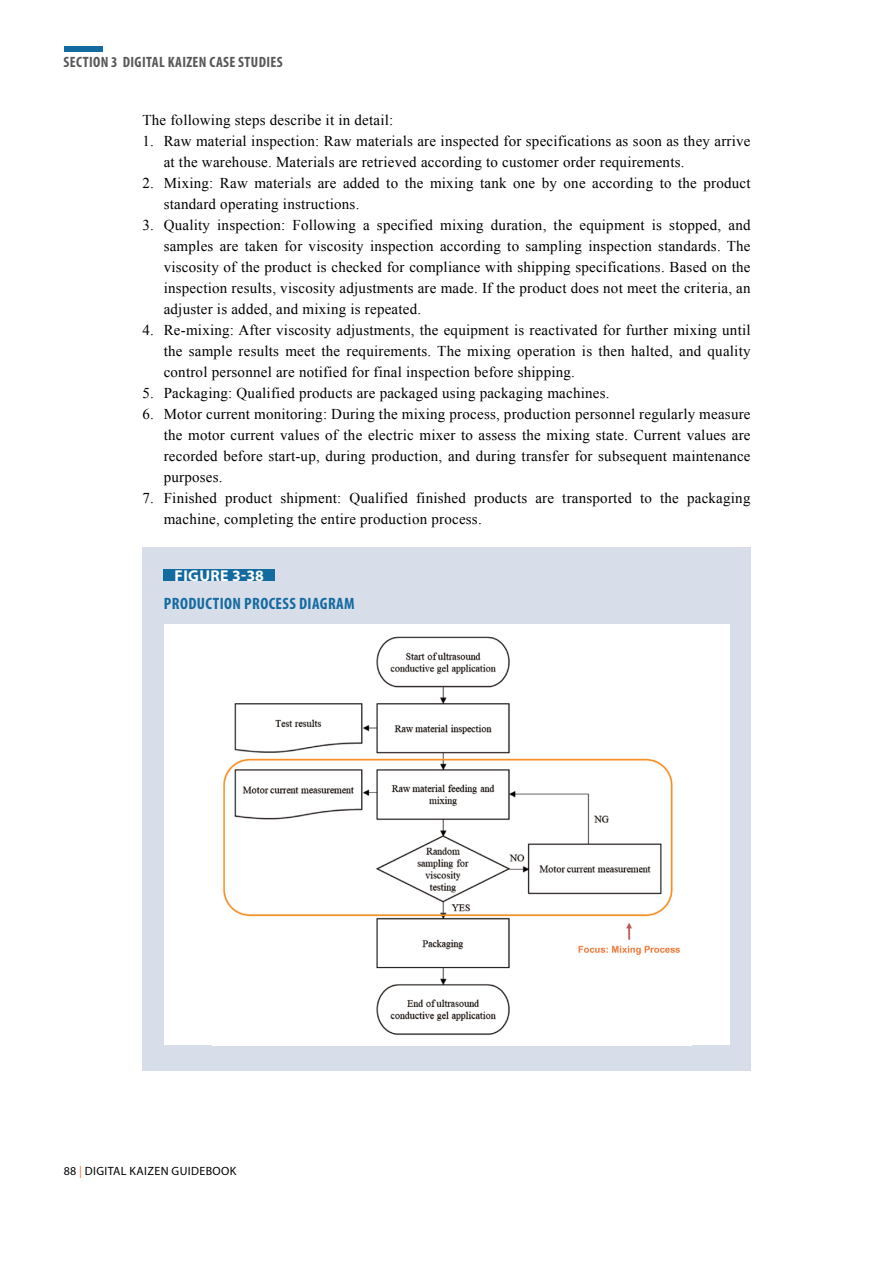
<style>
.page{position:relative;width:893px;height:1263px;background:#fff}
.page>*{position:absolute;margin:0;border:0;box-sizing:border-box;transform-origin:0 0}
.t1{font:700 condensed 16.5px "Myriad Pro";letter-spacing:.025em;color:#146ba0}
.t2{font:700 15.75px "Myriad Pro";letter-spacing:.025em;color:#fff}
.t3{font:15px/21px "Times New Roman";letter-spacing:.015em;color:#000}
.t4{font:700 condensed 15px "Myriad Pro";letter-spacing:.025em;color:#58585b}
.t5{font:12px "Myriad Pro";letter-spacing:.03em;color:#000}
.s1{color:#f47433}
</style>
<div class="page">
<div style="left:64px;top:47px;width:38px;height:5px;background:#146ba0"></div>
<div style="left:142px;top:547px;width:608px;height:523px;background:#d8ddea"></div>
<div style="left:164px;top:569px;width:111px;height:12px;background:#146ba0"></div>
<div style="left:164px;top:624px;width:565px;height:421px;background:#fff"></div>
<img style="left:223px;top:636px;width:458px;height:399px">
<p class="t4" style="left:64px;top:52px;width:66px">SECTION 3 DIGITAL</p>
<p class="t4" style="left:168px;top:52px;width:15px">KAIZEN</p>
<p class="t4" style="left:209px;top:52px;width:64px">CASE STUDIES</p>
<p class="t3" style="left:142px;top:109px;width:252px">The following steps describe it in detail:</p>
<p class="t3" style="left:164px;top:130px;width:588px;text-indent:-21px">1. Raw material inspection: Raw materials are inspected for specifications as soon as they arrive at the warehouse. Materials are retrieved according to customer order requirements.</p>
<p class="t3" style="left:164px;top:172px;width:588px;text-indent:-21px">2. Mixing: Raw materials are added to the mixing tank one by one according to the product standard operating instructions.</p>
<p class="t3" style="left:164px;top:214px;width:588px;text-align:justify;text-indent:-21px">3. Quality inspection: Following a specified mixing duration, the equipment is stopped, and samples are taken for viscosity inspection according to sampling inspection standards. The viscosity of the product is checked for compliance with shipping specifications. Based on the inspection results, viscosity adjustments are made. If the product does not meet the criteria, an adjuster is added, and mixing is repeated.</p>
<p class="t3" style="left:164px;top:319px;width:588px;text-align:justify;text-indent:-21px">4. Re-mixing: After viscosity adjustments, the equipment is reactivated for further mixing until the sample results meet the requirements. The mixing operation is then halted, and quality control personnel are notified for final inspection before shipping.</p>
<p class="t3" style="left:142px;top:382px;width:469px">5. Packaging: Qualified products are packaged using packaging machines.</p>
<p class="t3" style="left:164px;top:403px;width:588px;text-align:justify;text-indent:-21px">6. Motor current monitoring: During the mixing process, production personnel regularly measure the motor current values of the electric mixer to assess the mixing state. Current values are recorded before start-up, during production, and during transfer for subsequent maintenance purposes.</p>
<p class="t3" style="left:164px;top:487px;width:588px;text-indent:-21px">7. Finished product shipment: Qualified finished products are transported to the packaging machine, completing the entire production process.</p>
<p class="t2" style="left:175px;top:565px;width:91px">FIGURE 3-38</p>
<p class="t1" style="left:164px;top:593px;width:192px">PRODUCTION PROCESS DIAGRAM</p>
<p class="t5" style="left:64px;top:1164px;width:174px">88 <span class="s1">|</span> DIGITAL KAIZEN GUIDEBOOK</p>
</div>
